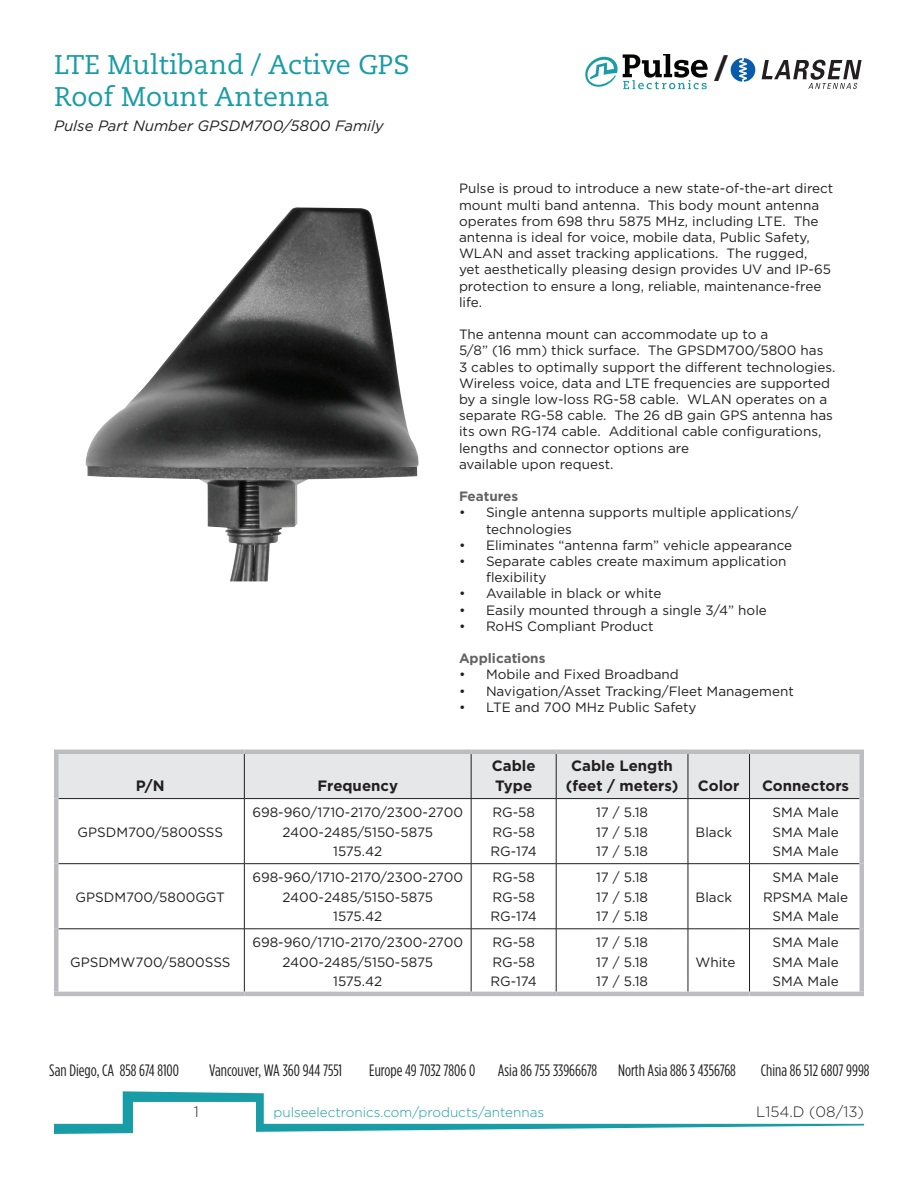
<style>
.page{position:relative;width:918px;height:1188px;background:#fff}
.page>*{position:absolute;margin:0;border:0;box-sizing:border-box;transform-origin:0 0}
.t1{font:700 36px "Univers";color:#231f20}
.t2{font:27px/32.4px "Caecilia";color:#189ca6}
.t3{font:16.5px "Gotham Condensed";color:#231f20}
.t4{font:700 15px/19.5px "Gotham";color:#231f20}
.t5{font:italic 15px "Gotham";color:#231f20}
.t6{font:300 15px "Gotham";color:#231f20}
.t7{font:13.5px/19.5px "Gotham";color:#231f20}
.t8{font:300 13.5px "Gotham";color:#189ca6}
.t9{font:700 13.5px "Gotham";color:#636366}
</style>
<div class="page">
<svg style="left:54px;top:1091px;width:810px;height:43px"></svg>
<svg style="left:585px;top:54px;width:123px;height:35px"></svg>
<div style="left:731px;top:58px;width:24px;height:24px;background:#095cac;border-radius:50%"></div>
<svg style="left:762px;top:59px;width:100px;height:30px"></svg>
<svg style="left:739px;top:58px;width:8px;height:24px"></svg>
<img style="left:85px;top:207px;width:334px;height:374px">
<div style="left:58px;top:754px;width:802px;height:45px;background:#e6e7e9"></div>
<svg style="left:58px;top:799px;width:802px;height:193px"></svg>
<hr style="left:244px;top:754px;width:1px;height:44px;background:#231f20">
<hr style="left:471px;top:754px;width:1px;height:44px;background:#231f20">
<hr style="left:556px;top:754px;width:1px;height:44px;background:#231f20">
<hr style="left:688px;top:754px;width:1px;height:44px;background:#231f20">
<hr style="left:749px;top:754px;width:1px;height:44px;background:#231f20">
<hr style="left:58px;top:798px;width:186px;height:1px;background:#231f20">
<hr style="left:244px;top:798px;width:227px;height:1px;background:#231f20">
<hr style="left:471px;top:798px;width:85px;height:1px;background:#231f20">
<hr style="left:556px;top:798px;width:132px;height:1px;background:#231f20">
<hr style="left:688px;top:798px;width:62px;height:1px;background:#231f20">
<hr style="left:750px;top:798px;width:109px;height:1px;background:#231f20">
<hr style="left:58px;top:863px;width:186px;height:1px;background:#231f20">
<hr style="left:244px;top:863px;width:227px;height:1px;background:#231f20">
<hr style="left:471px;top:863px;width:85px;height:1px;background:#231f20">
<hr style="left:556px;top:863px;width:132px;height:1px;background:#231f20">
<hr style="left:688px;top:863px;width:62px;height:1px;background:#231f20">
<hr style="left:750px;top:863px;width:109px;height:1px;background:#231f20">
<hr style="left:58px;top:929px;width:186px;height:1px;background:#231f20">
<hr style="left:244px;top:929px;width:227px;height:1px;background:#231f20">
<hr style="left:471px;top:929px;width:85px;height:1px;background:#231f20">
<hr style="left:556px;top:929px;width:132px;height:1px;background:#231f20">
<hr style="left:688px;top:929px;width:62px;height:1px;background:#231f20">
<hr style="left:750px;top:929px;width:109px;height:1px;background:#231f20">
<hr style="left:54px;top:750px;width:190px;height:4px;background:#bcbdc0">
<hr style="left:54px;top:754px;width:4px;height:45px;background:#bcbdc0">
<hr style="left:244px;top:750px;width:227px;height:4px;background:#bcbdc0">
<hr style="left:471px;top:750px;width:85px;height:4px;background:#bcbdc0">
<hr style="left:556px;top:750px;width:132px;height:4px;background:#bcbdc0">
<hr style="left:688px;top:750px;width:62px;height:4px;background:#bcbdc0">
<hr style="left:750px;top:750px;width:114px;height:4px;background:#bcbdc0">
<hr style="left:54px;top:799px;width:4px;height:65px;background:#bcbdc0">
<hr style="left:54px;top:864px;width:4px;height:65px;background:#bcbdc0">
<hr style="left:54px;top:929px;width:4px;height:63px;background:#bcbdc0">
<hr style="left:244px;top:799px;width:1px;height:64px;background:#231f20">
<hr style="left:471px;top:799px;width:1px;height:64px;background:#231f20">
<hr style="left:556px;top:799px;width:1px;height:64px;background:#231f20">
<hr style="left:688px;top:799px;width:1px;height:64px;background:#231f20">
<hr style="left:749px;top:799px;width:1px;height:64px;background:#231f20">
<hr style="left:244px;top:864px;width:1px;height:65px;background:#231f20">
<hr style="left:471px;top:864px;width:1px;height:65px;background:#231f20">
<hr style="left:556px;top:864px;width:1px;height:65px;background:#231f20">
<hr style="left:688px;top:864px;width:1px;height:65px;background:#231f20">
<hr style="left:749px;top:864px;width:1px;height:65px;background:#231f20">
<hr style="left:244px;top:929px;width:1px;height:63px;background:#231f20">
<hr style="left:471px;top:929px;width:1px;height:63px;background:#231f20">
<hr style="left:556px;top:929px;width:1px;height:63px;background:#231f20">
<hr style="left:688px;top:929px;width:1px;height:63px;background:#231f20">
<hr style="left:749px;top:929px;width:1px;height:63px;background:#231f20">
<hr style="left:860px;top:754px;width:4px;height:45px;background:#bcbdc0">
<hr style="left:860px;top:799px;width:4px;height:65px;background:#bcbdc0">
<hr style="left:860px;top:864px;width:4px;height:65px;background:#bcbdc0">
<hr style="left:860px;top:929px;width:4px;height:63px;background:#bcbdc0">
<hr style="left:54px;top:992px;width:190px;height:4px;background:#bcbdc0">
<hr style="left:244px;top:992px;width:227px;height:4px;background:#bcbdc0">
<hr style="left:471px;top:992px;width:85px;height:4px;background:#bcbdc0">
<hr style="left:556px;top:992px;width:132px;height:4px;background:#bcbdc0">
<hr style="left:688px;top:992px;width:62px;height:4px;background:#bcbdc0">
<hr style="left:750px;top:992px;width:114px;height:4px;background:#bcbdc0">
<h2 class="t2" style="left:54px;top:49px;width:357px">LTE Multiband / Active GPS<br>Roof Mount Antenna</h2>
<p class="t5" style="left:54px;top:116px;width:331px">Pulse Part Number GPSDM700/5800 Family</p>
<p class="t4" style="left:136px;top:776px;width:30px">P/N</p>
<p class="t4" style="left:317px;top:776px;width:82px">Frequency</p>
<h1 class="t1" style="left:713px;top:47px;width:17px">/</h1>
<p class="t7" style="left:459px;top:180px;width:376px;line-height:16.2px">Pulse is proud to introduce a new state-of-the-art direct mount multi band antenna. This body mount antenna operates from 698 thru 5875 MHz, including LTE. The antenna is ideal for voice, mobile data, Public Safety, WLAN and asset tracking applications. The rugged,<br>yet aesthetically pleasing design provides UV and IP-65 protection to ensure a long, reliable, maintenance-free life.</p>
<p class="t7" style="left:459px;top:326px;width:378px;line-height:16.2px">The antenna mount can accommodate up to a<br>5/8” (16 mm) thick surface. The GPSDM700/5800 has<br>3 cables to optimally support the different technologies.<br>Wireless voice, data and LTE frequencies are supported by a single low-loss RG-58 cable. WLAN operates on a separate RG-58 cable. The 26 dB gain GPS antenna has its own RG-174 cable. Additional cable configurations, lengths and connector options are<br>available upon request.</p>
<p class="t9" style="left:459px;top:487px;width:61px">Features</p>
<p class="t7" style="left:486px;top:504px;width:314px;line-height:16.2px;text-indent:-27px">• Single antenna supports multiple applications/ technologies</p>
<p class="t7" style="left:459px;top:535px;width:335px">• Eliminates “antenna farm” vehicle appearance</p>
<p class="t7" style="left:486px;top:553px;width:302px;line-height:16.2px;text-indent:-27px">• Separate cables create maximum application flexibility</p>
<p class="t7" style="left:459px;top:584px;width:204px">• Available in black or white</p>
<p class="t7" style="left:459px;top:600px;width:309px">• Easily mounted through a single 3/4” hole</p>
<p class="t7" style="left:459px;top:616px;width:196px">• RoHS Compliant Product</p>
<p class="t9" style="left:459px;top:649px;width:88px">Applications</p>
<p class="t7" style="left:459px;top:665px;width:221px">• Mobile and Fixed Broadband</p>
<p class="t7" style="left:459px;top:681px;width:336px">• Navigation/Asset Tracking/Fleet Management</p>
<p class="t7" style="left:459px;top:697px;width:239px">• LTE and 700 MHz Public Safety</p>
<p class="t4" style="left:492px;top:756px;width:45px">Cable<br>Type</p>
<p class="t4" style="left:566px;top:756px;width:114px;text-align:center">Cable Length (feet / meters)</p>
<p class="t4" style="left:698px;top:776px;width:43px">Color</p>
<p class="t4" style="left:762px;top:776px;width:89px">Connectors</p>
<p class="t7" style="left:78px;top:822px;width:147px">GPSDM700/5800SSS</p>
<p class="t7" style="left:252px;top:802px;width:212px;text-align:center">698-960/1710-2170/2300-2700<br>2400-2485/5150-5875<br>1575.42</p>
<p class="t7" style="left:491px;top:802px;width:48px">RG-58<br>RG-58<br>RG-174</p>
<p class="t7" style="left:596px;top:802px;width:54px;text-align:justify">17 / 5.18<br>17 / 5.18<br>17 / 5.18</p>
<p class="t7" style="left:696px;top:822px;width:38px">Black</p>
<p class="t7" style="left:773px;top:802px;width:68px;text-align:justify">SMA Male SMA Male SMA Male</p>
<p class="t7" style="left:76px;top:887px;width:151px">GPSDM700/5800GGT</p>
<p class="t7" style="left:252px;top:867px;width:212px;text-align:center">698-960/1710-2170/2300-2700<br>2400-2485/5150-5875<br>1575.42</p>
<p class="t7" style="left:491px;top:867px;width:48px">RG-58<br>RG-58<br>RG-174</p>
<p class="t7" style="left:596px;top:867px;width:54px;text-align:justify">17 / 5.18<br>17 / 5.18<br>17 / 5.18</p>
<p class="t7" style="left:696px;top:887px;width:38px">Black</p>
<p class="t7" style="left:763px;top:867px;width:86px;text-align:center">SMA Male<br>RPSMA Male<br>SMA Male</p>
<p class="t7" style="left:70px;top:952px;width:162px">GPSDMW700/5800SSS</p>
<p class="t7" style="left:252px;top:932px;width:212px;text-align:center">698-960/1710-2170/2300-2700<br>2400-2485/5150-5875<br>1575.42</p>
<p class="t7" style="left:491px;top:932px;width:48px">RG-58<br>RG-58<br>RG-174</p>
<p class="t7" style="left:596px;top:932px;width:54px;text-align:justify">17 / 5.18<br>17 / 5.18<br>17 / 5.18</p>
<p class="t7" style="left:696px;top:952px;width:41px">White</p>
<p class="t7" style="left:773px;top:932px;width:68px;text-align:justify">SMA Male SMA Male SMA Male</p>
<p class="t3" style="left:49px;top:1061px;width:131px">San Diego, CA 858 674 8100</p>
<p class="t3" style="left:209px;top:1061px;width:134px">Vancouver, WA 360 944 7551</p>
<p class="t3" style="left:369px;top:1061px;width:107px">Europe 49 7032 7806 0</p>
<p class="t3" style="left:498px;top:1061px;width:101px">Asia 86 755 33966678</p>
<p class="t3" style="left:618px;top:1061px;width:119px">North Asia 886 3 4356768</p>
<p class="t3" style="left:761px;top:1061px;width:110px">China 86 512 6807 9998</p>
<p class="t6" style="left:194px;top:1103px;width:7px">1</p>
<p class="t8" style="left:274px;top:1104px;width:272px">pulseelectronics.com/products/antennas</p>
<p class="t6" style="left:756px;top:1103px;width:109px">L154.D (08/13)</p>
</div>
